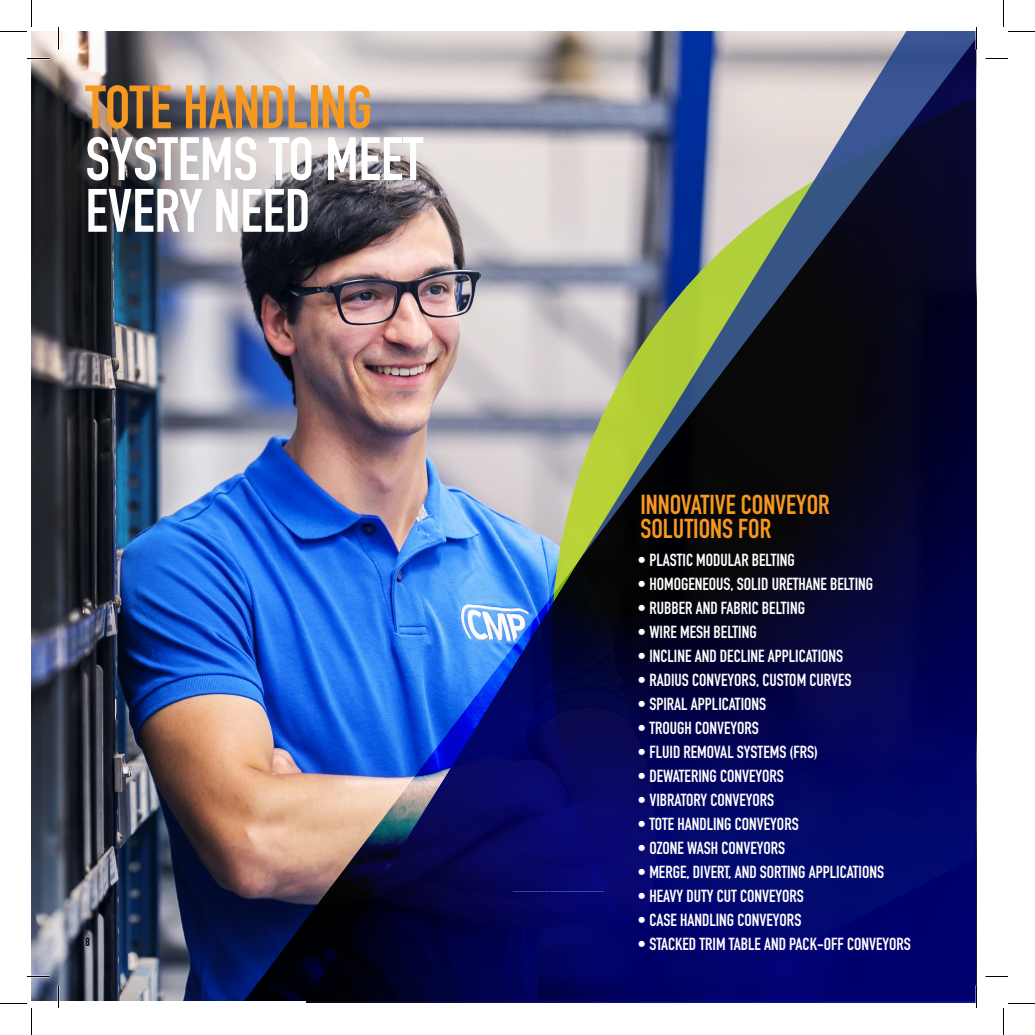
<style>
.page{position:relative;width:1035px;height:1035px;background:#fff}
.page>*{position:absolute;margin:0;border:0;box-sizing:border-box;transform-origin:0 0}
.t1{font:700 60.15px "DIN Condensed";color:#fff}
.t2{font:700 60.15px "DIN Condensed";color:#f79821}
.t3{font:700 27px/24px "DIN Condensed";color:#f79821}
.t4{font:700 17.25px "DIN Condensed";color:#fff}
.t5{font:700 12px "DIN Condensed";color:#000}
</style>
<div class="page">
<img style="left:32px;top:32px;width:75px;height:969px">
<img style="left:107px;top:32px;width:868px;height:971px">
<svg style="left:27px;top:58px;width:23px;height:1px"></svg>
<svg style="left:986px;top:58px;width:22px;height:1px"></svg>
<svg style="left:27px;top:976px;width:23px;height:1px"></svg>
<svg style="left:986px;top:976px;width:22px;height:1px"></svg>
<svg style="left:58px;top:27px;width:1px;height:23px"></svg>
<svg style="left:58px;top:986px;width:1px;height:22px"></svg>
<svg style="left:976px;top:27px;width:1px;height:23px"></svg>
<svg style="left:976px;top:986px;width:1px;height:22px"></svg>
<svg style="left:0;top:0;width:32px;height:32px"></svg>
<svg style="left:0;top:1003px;width:32px;height:32px"></svg>
<svg style="left:1003px;top:0;width:32px;height:32px"></svg>
<svg style="left:1003px;top:1003px;width:32px;height:32px"></svg>
<p class="t2" style="left:86px;top:67px;width:289px">TOTE HANDLING</p>
<p class="t1" style="left:86px;top:119px;width:339px">SYSTEMS TO MEET</p>
<p class="t1" style="left:86px;top:170px;width:227px">EVERY NEED</p>
<p class="t5" style="left:86px;top:934px;width:6px">8</p>
<p class="t3" style="left:640px;top:492px;width:191px">INNOVATIVE CONVEYOR<br>SOLUTIONS FOR</p>
<p class="t4" style="left:638px;top:548px;width:159px">• PLASTIC MODULAR BELTING</p>
<p class="t4" style="left:638px;top:572px;width:237px">• HOMOGENEOUS, SOLID URETHANE BELTING</p>
<p class="t4" style="left:638px;top:596px;width:169px">• RUBBER AND FABRIC BELTING</p>
<p class="t4" style="left:638px;top:620px;width:121px">• WIRE MESH BELTING</p>
<p class="t4" style="left:638px;top:644px;width:207px">• INCLINE AND DECLINE APPLICATIONS</p>
<p class="t4" style="left:638px;top:668px;width:216px">• RADIUS CONVEYORS, CUSTOM CURVES</p>
<p class="t4" style="left:638px;top:692px;width:130px">• SPIRAL APPLICATIONS</p>
<p class="t4" style="left:638px;top:716px;width:123px">• TROUGH CONVEYORS</p>
<p class="t4" style="left:638px;top:740px;width:182px">• FLUID REMOVAL SYSTEMS (FRS)</p>
<p class="t4" style="left:638px;top:764px;width:148px">• DEWATERING CONVEYORS</p>
<p class="t4" style="left:638px;top:788px;width:138px">• VIBRATORY CONVEYORS</p>
<p class="t4" style="left:638px;top:812px;width:163px">• TOTE HANDLING CONVEYORS</p>
<p class="t4" style="left:638px;top:836px;width:149px">• OZONE WASH CONVEYORS</p>
<p class="t4" style="left:638px;top:860px;width:248px">• MERGE, DIVERT, AND SORTING APPLICATIONS</p>
<p class="t4" style="left:638px;top:884px;width:168px">• HEAVY DUTY CUT CONVEYORS</p>
<p class="t4" style="left:638px;top:908px;width:165px">• CASE HANDLING CONVEYORS</p>
<p class="t4" style="left:638px;top:932px;width:275px">• STACKED TRIM TABLE AND PACK-OFF CONVEYORS</p>
</div>
